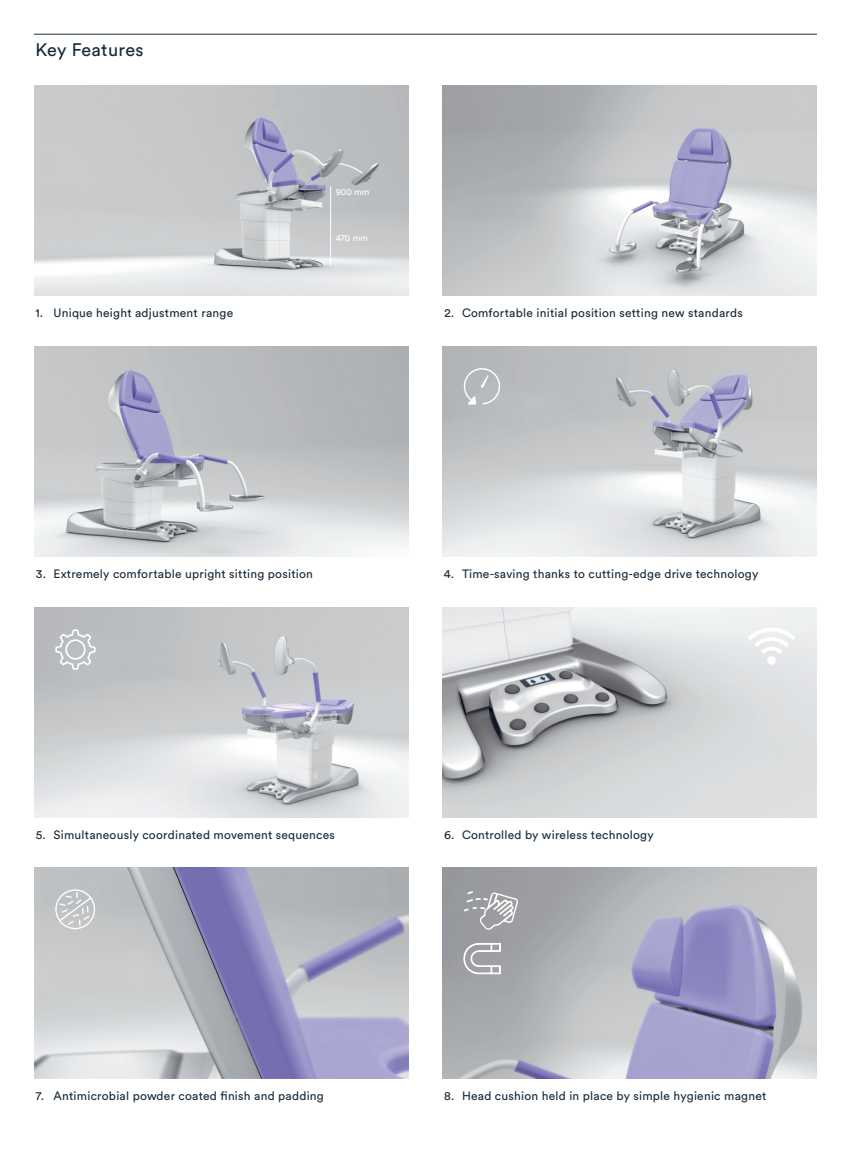
<style>
.page{position:relative;width:851px;height:1149px;background:#fff}
.page>*{position:absolute;margin:0;border:0;box-sizing:border-box;transform-origin:0 0}
.t1{font:18px "Circular Std";letter-spacing:.02em;color:#172938}
.t2{font:12px "Circular Std";letter-spacing:.02em;color:#172938}
.t3{font:9px "Circular Std";letter-spacing:-.005em;color:#fff}
</style>
<div class="page">
<img style="left:34px;top:346px;width:374px;height:210px">
<img style="left:442px;top:346px;width:374px;height:210px">
<svg style="left:463px;top:368px;width:37px;height:36px"></svg>
<img style="left:34px;top:867px;width:374px;height:211px">
<img style="left:442px;top:867px;width:374px;height:211px">
<svg style="left:55px;top:889px;width:40px;height:39px;background:#cbcdcf"></svg>
<svg style="left:463px;top:889px;width:55px;height:40px;background:#acadaf"></svg>
<svg style="left:463px;top:942px;width:37px;height:31px"></svg>
<img style="left:442px;top:607px;width:374px;height:210px">
<img style="left:34px;top:607px;width:374px;height:210px">
<svg style="left:55px;top:629px;width:41px;height:40px;background:#c8cacc"></svg>
<svg style="left:747px;top:627px;width:48px;height:26px"></svg>
<div style="left:767px;top:656px;width:8px;height:8px;background:#fff;border-radius:50%"></div>
<img style="left:34px;top:85px;width:374px;height:210px">
<img style="left:442px;top:85px;width:374px;height:210px">
<hr style="left:330px;top:186px;width:1px;height:79px;background:#fff">
<hr style="left:34px;top:34px;width:782px;height:1px;background:#172938">
<h1 class="t1" style="left:35px;top:39px;width:110px">Key Features</h1>
<p class="t3" style="left:335px;top:187px;width:35px">900 mm</p>
<p class="t3" style="left:335px;top:232px;width:34px">470 mm</p>
<p class="t2" style="left:35px;top:305px;width:199px">1. Unique height adjustment range</p>
<p class="t2" style="left:444px;top:305px;width:300px">2. Comfortable initial position setting new standards</p>
<p class="t2" style="left:36px;top:566px;width:278px">3. Extremely comfortable upright sitting position</p>
<p class="t2" style="left:443px;top:566px;width:316px">4. Time-saving thanks to cutting-edge drive technology</p>
<p class="t2" style="left:36px;top:827px;width:300px">5. Simultaneously coordinated movement sequences</p>
<p class="t2" style="left:444px;top:827px;width:211px">6. Controlled by wireless technology</p>
<p class="t2" style="left:36px;top:1087px;width:289px">7. Antimicrobial powder coated finish and padding</p>
<p class="t2" style="left:444px;top:1087px;width:323px">8. Head cushion held in place by simple hygienic magnet</p>
</div>
